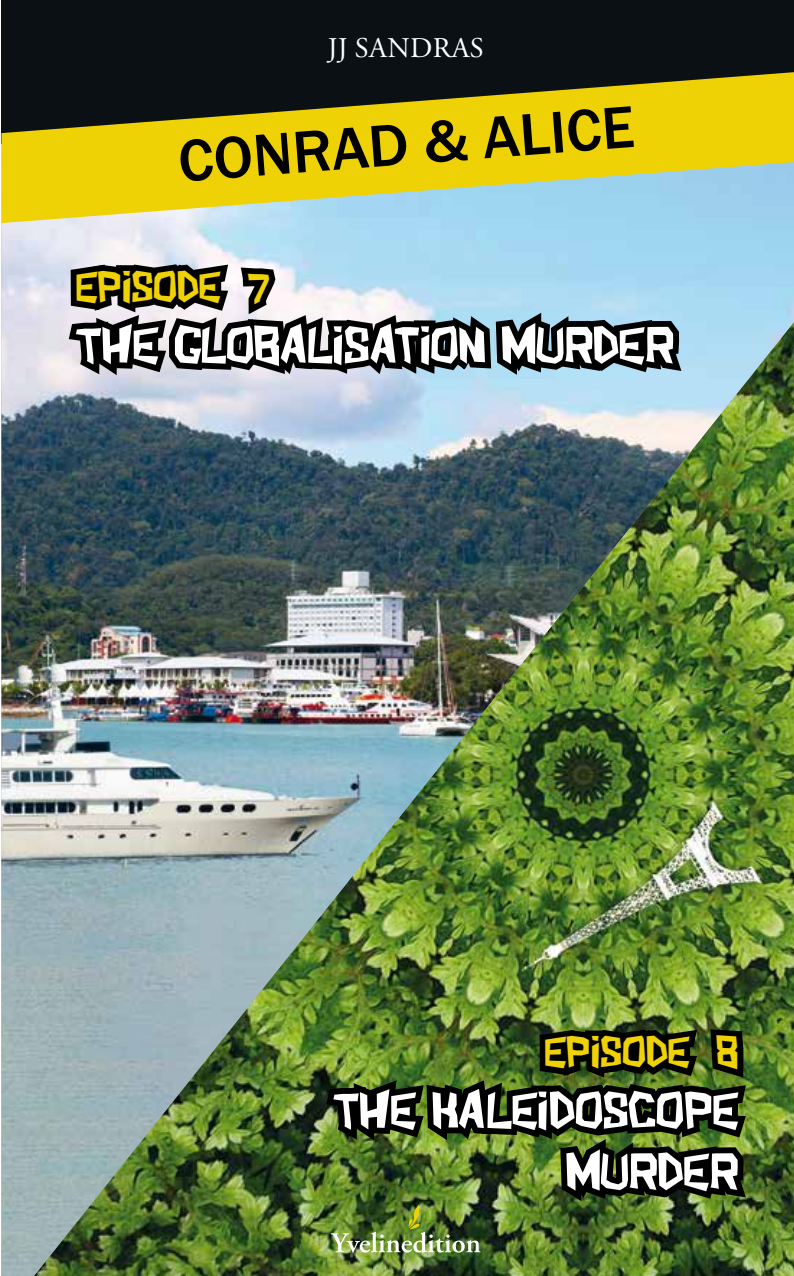
<style>
.page{position:relative;width:794px;height:1276px;background:#fff}
.page>*{position:absolute;margin:0;border:0;box-sizing:border-box;transform-origin:0 0}
.t1{font:500 61.2px "Franklin Gothic";color:#000}
.t2{font:51px/61.2px "Shake And Bake";color:#fff;text-align:right}
.t3{font:42.8px "Shake And Bake";color:#efd205}
.t4{font:28.6px "Adobe Garamond Pro";letter-spacing:.015em;color:#fff}
</style>
<div class="page">
<img style="left:1px;top:223px;width:793px;height:1053px">
<img style="left:34px;top:322px;width:760px;height:954px">
<div style="left:1px;top:0;width:793px;height:143px;background:#0b1015"></div>
<svg style="left:508px;top:72px;width:286px;height:151px;background:#c2c352"></svg>
<svg style="left:1px;top:94px;width:507px;height:294px;background:#a5a66e"></svg>
<svg style="left:489px;top:282px;width:201px;height:103px;background:#688390"></svg>
<img style="left:319px;top:1017px;width:435px;height:235px">
<svg style="left:1px;top:94px;width:12px;height:156px"></svg>
<p class="t4" style="left:328px;top:31px;width:157px">JJ SANDRAS</p>
<p class="t1" style="left:176px;top:122px;width:459px;rotate:-4deg">CONRAD &amp; ALICE</p>
<p class="t3" style="left:76px;top:260px;width:195px">EPISODE 7</p>
<p class="t2" style="left:76px;top:314px;width:599px">THE GLOBALISATION MURDER</p>
<p class="t3" style="left:545px;top:1025px;width:195px">EPISODE 8</p>
<p class="t2" style="left:333px;top:1079px;width:406px">THE KALEIDOSCOPE<br>MURDER</p>
</div>
